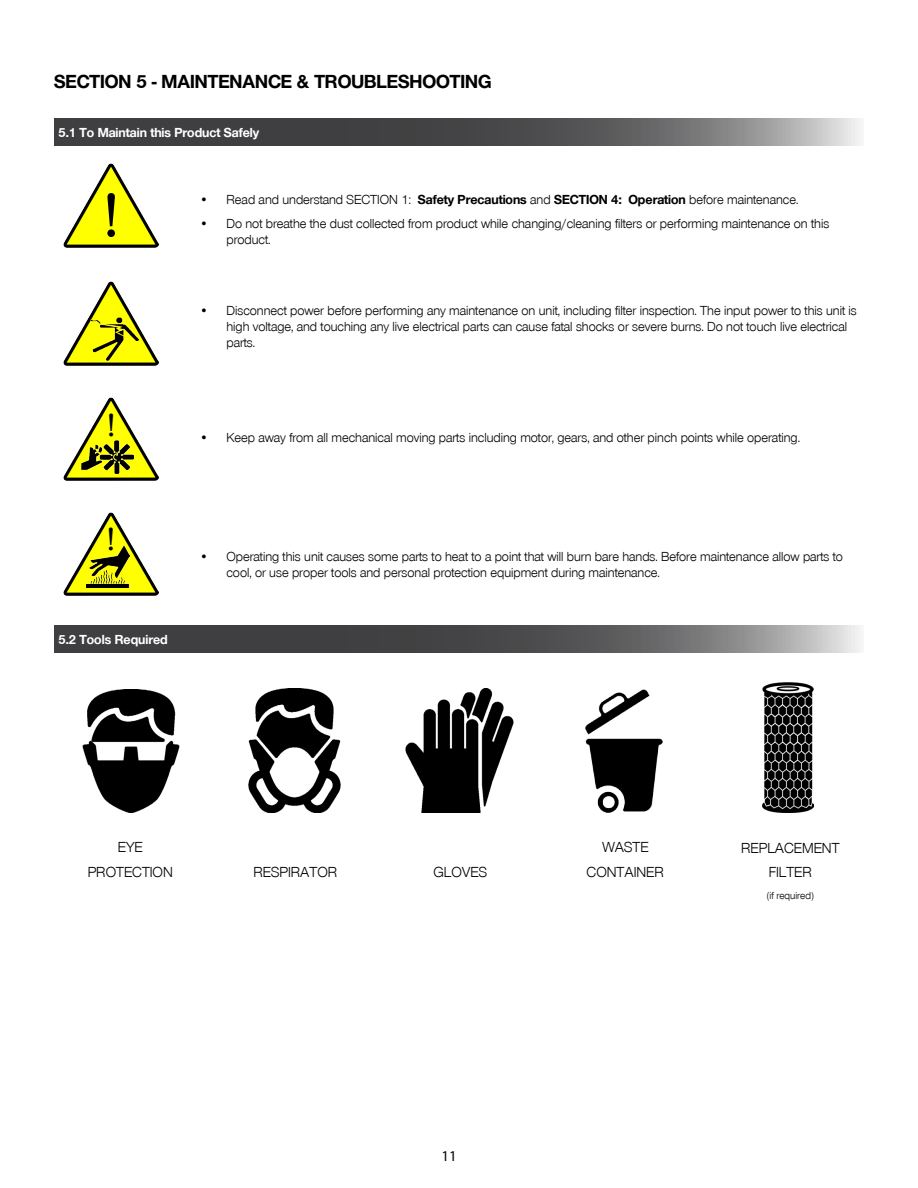
<style>
.page{position:relative;width:918px;height:1188px;background:#fff}
.page>*{position:absolute;margin:0;border:0;box-sizing:border-box;transform-origin:0 0}
.t1{font:62.7px "Bookman Old Style";color:#000}
.t2{font:31.95px "Bookman Old Style";color:#000}
.t3{font:700 19.5px "Nimbus San Nov D";color:#000}
.t4{font:15px/25.5px "Nimbus San Nov D";color:#000;text-align:center}
.t5{font:15px "Myriad Pro";color:#000}
.t6{font:13.5px/16.2px "Nimbus San Nov D";color:#000}
.t7{font:700 13.5px "Nimbus San Nov D";color:#fff}
.t8{font:10.5px "Nimbus San Nov D";color:#000}
.s1{font-weight:700}
</style>
<div class="page">
<img style="left:64px;top:163px;width:94px;height:84px">
<img style="left:63px;top:281px;width:96px;height:84px">
<img style="left:91px;top:317px;width:47px;height:44px">
<img style="left:63px;top:476px;width:94px;height:5px">
<img style="left:64px;top:397px;width:95px;height:83px">
<img style="left:82px;top:440px;width:52px;height:34px">
<img style="left:63px;top:513px;width:96px;height:83px">
<img style="left:86px;top:545px;width:44px;height:43px">
<svg style="left:54px;top:118px;width:807px;height:28px;background:#5d5c5d"></svg>
<svg style="left:54px;top:625px;width:807px;height:27px;background:#5d5c5d"></svg>
<img style="left:82px;top:689px;width:98px;height:123px">
<img style="left:248px;top:689px;width:93px;height:124px">
<img style="left:405px;top:689px;width:109px;height:124px">
<img style="left:586px;top:690px;width:77px;height:122px">
<img style="left:762px;top:682px;width:51px;height:130px">
<h3 class="t3" style="left:54px;top:70px;width:439px">SECTION 5 - MAINTENANCE &amp; TROUBLESHOOTING</h3>
<p class="t7" style="left:58px;top:125px;width:202px">5.1 To Maintain this Product Safely</p>
<h1 class="t1" style="left:102px;top:174px;width:20px">!</h1>
<h2 class="t2" style="left:106px;top:404px;width:11px">!</h2>
<h2 class="t2" style="left:106px;top:518px;width:11px">!</h2>
<p class="t7" style="left:58px;top:632px;width:111px">5.2 Tools Required</p>
<p class="t6" style="left:200px;top:192px;width:600px">• Read and understand SECTION 1: <span class="s1">Safety Precautions</span> and <span class="s1">SECTION 4: Operation</span> before maintenance.</p>
<p class="t6" style="left:226px;top:215px;width:604px;text-indent:-27px">• Do not breathe the dust collected from product while changing/cleaning filters or performing maintenance on this product.</p>
<p class="t6" style="left:226px;top:303px;width:632px;text-indent:-27px">• Disconnect power before performing any maintenance on unit, including filter inspection. The input power to this unit is high voltage, and touching any live electrical parts can cause fatal shocks or severe burns. Do not touch live electrical parts.</p>
<p class="t6" style="left:200px;top:430px;width:602px">• Keep away from all mechanical moving parts including motor, gears, and other pinch points while operating.</p>
<p class="t6" style="left:226px;top:548px;width:618px;text-indent:-27px">• Operating this unit causes some parts to heat to a point that will burn bare hands. Before maintenance allow parts to cool, or use proper tools and personal protection equipment during maintenance.</p>
<p class="t4" style="left:88px;top:834px;width:87px">EYE<br>PROTECTION</p>
<p class="t4" style="left:253px;top:859px;width:85px">RESPIRATOR</p>
<p class="t4" style="left:434px;top:859px;width:55px">GLOVES</p>
<p class="t4" style="left:587px;top:834px;width:79px">WASTE<br>CONTAINER</p>
<p class="t4" style="left:741px;top:836px;width:100px;line-height:24px">REPLACEMENT<br>FILTER</p>
<p class="t8" style="left:767px;top:890px;width:49px">(if required)</p>
<p class="t5" style="left:442px;top:1146px;width:17px">11</p>
</div>
